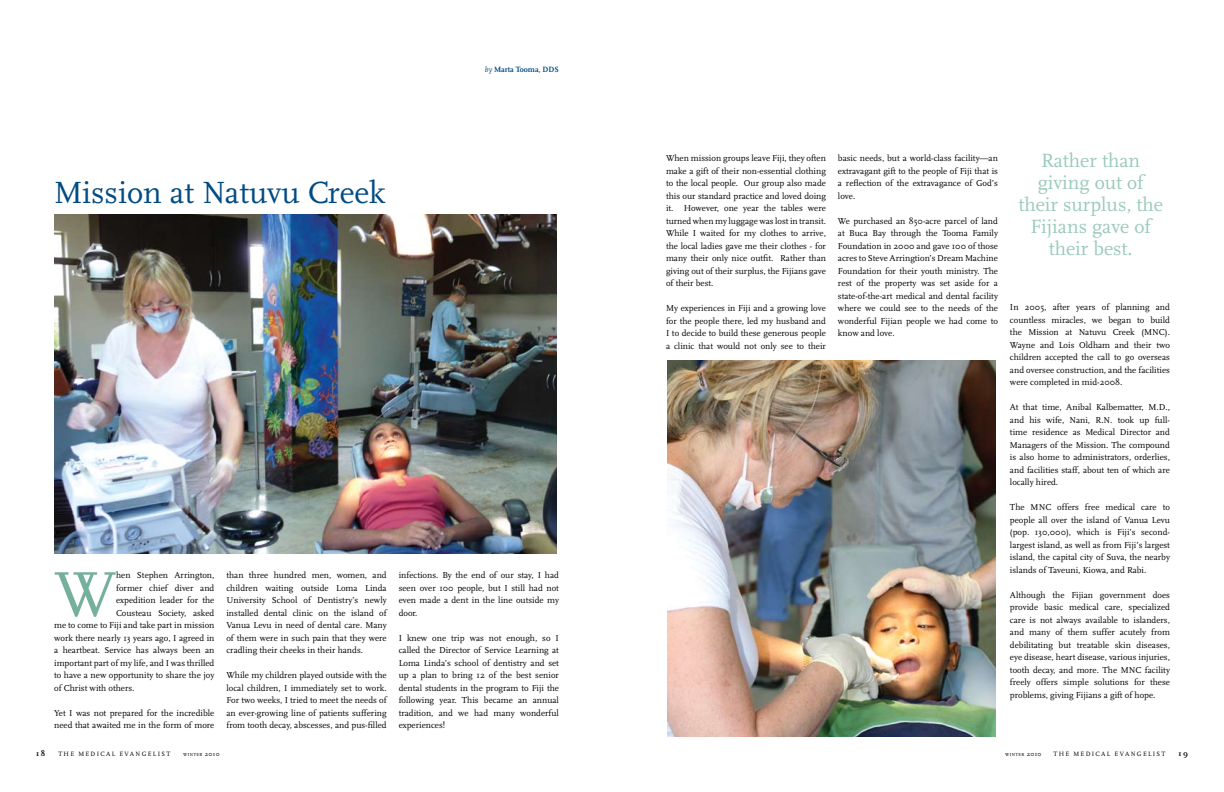
<style>
.page{position:relative;width:1224px;height:792px;background:#fff}
.page>*{position:absolute;margin:0;border:0;box-sizing:border-box;transform-origin:0 0}
.t1{font:65.8px "Scala";color:#75b09c}
.t2{font:32px "Scala";color:#004b83}
.t3{font:20px/22px "Scala";color:#9bcaba;text-align:center}
.t4{font:9px/12.5px "Scala";color:#000;text-align:justify}
.t5{font:700 8px "Scala";color:#004b83}
.t6{font:700 8px "Scala";color:#000}
.t7{font:6.5px "Scala";letter-spacing:.2em;color:#000}
.t8{font:4.6px "Scala";letter-spacing:.07em;color:#000}
.s1{font-weight:400;font-style:italic}
.s2{font-size:6.5px}
</style>
<div class="page">
<img style="left:54px;top:215px;width:503px;height:338px">
<img style="left:668px;top:361px;width:327px;height:375px">
<div style="left:666px;top:359px;width:331px;height:379px;border:1px solid #fff"></div>
<h2 class="t2" style="left:54px;top:175px;width:333px">Mission at Natuvu Creek</h2>
<p class="t5" style="left:485px;top:65px;width:76px"><span class="s1">by</span> Marta Tooma, DDS</p>
<h1 class="t1" style="left:54px;top:558px;width:64px">W</h1>
<p class="t4" style="left:116px;top:569px;width:100px">hen Stephen Arrington,</p>
<p class="t4" style="left:116px;top:582px;width:100px">former chief diver and</p>
<p class="t4" style="left:116px;top:594px;width:100px">expedition leader for the</p>
<p class="t4" style="left:116px;top:607px;width:100px">Cousteau Society, asked</p>
<p class="t4" style="left:54px;top:619px;width:162px">me to come to Fiji and take part in mission</p>
<p class="t4" style="left:54px;top:632px;width:162px">work there nearly 13 years ago, I agreed in</p>
<p class="t4" style="left:54px;top:644px;width:162px">a heartbeat. Service has always been an</p>
<p class="t4" style="left:54px;top:657px;width:162px">important part of my life, and I was thrilled</p>
<p class="t4" style="left:54px;top:669px;width:162px">to have a new opportunity to share the joy</p>
<p class="t4" style="left:54px;top:682px;width:82px">of Christ with others.</p>
<p class="t4" style="left:54px;top:707px;width:162px">Yet I was not prepared for the incredible need that awaited me in the form of more</p>
<p class="t4" style="left:226px;top:569px;width:162px">than three hundred men, women, and children waiting outside Loma Linda University School of Dentistry’s newly installed dental clinic on the island of Vanua Levu in need of dental care. Many of them were in such pain that they were cradling their cheeks in their hands.</p>
<p class="t4" style="left:226px;top:669px;width:162px">While my children played outside with the local children, I immediately set to work.<br>For two weeks, I tried to meet the needs of an ever-growing line of patients suffering from tooth decay, abscesses, and pus-filled</p>
<p class="t4" style="left:399px;top:569px;width:162px">infections. By the end of our stay, I had seen over 100 people, but I still had not even made a dent in the line outside my door.</p>
<p class="t4" style="left:399px;top:632px;width:162px;text-align:left">I knew one trip was not enough, so I called the Director of Service Learning at Loma Linda’s school of dentistry and set up a plan to bring 12 of the best senior dental students in the program to Fiji the following year. This became an annual tradition, and we had many wonderful experiences!</p>
<p class="t4" style="left:666px;top:152px;width:162px">When mission groups leave Fiji, they often make a gift of their non-essential clothing to the local people. Our group also made this our standard practice and loved doing it. However, one year the tables were turned when my luggage was lost in transit.<br>While I waited for my clothes to arrive, the local ladies gave me their clothes - for many their only nice outfit. Rather than giving out of their surplus, the Fijians gave of their best.</p>
<p class="t4" style="left:666px;top:302px;width:161px">My experiences in Fiji and a growing love for the people there, led my husband and I to decide to build these generous people a clinic that would not only see to their</p>
<p class="t4" style="left:838px;top:152px;width:162px">basic needs, but a world-class facility—an extravagant gift to the people of Fiji that is a reflection of the extravagance of God’s love.</p>
<p class="t4" style="left:838px;top:215px;width:162px">We purchased an 850-acre parcel of land at Buca Bay through the Tooma Family Foundation in 2000 and gave 100 of those acres to Steve Arringtion’s Dream Machine Foundation for their youth ministry. The rest of the property was set aside for a state-of-the-art medical and dental facility where we could see to the needs of the wonderful Fijian people we had come to know and love.</p>
<h3 class="t3" style="left:1018px;top:150px;width:146px">Rather than giving out of their surplus, the<br>Fijians gave of their best.</h3>
<p class="t4" style="left:1010px;top:301px;width:162px">In 2005, after years of planning and countless miracles, we began to build the Mission at Natuvu Creek (MNC).<br>Wayne and Lois Oldham and their two children accepted the call to go overseas and oversee construction, and the facilities were completed in mid-2008.</p>
<p class="t4" style="left:1010px;top:401px;width:162px">At that time, Anibal Kalbematter, M.D., and his wife, Nani, R.N. took up full&shy;time residence as Medical Director and Managers of the Mission. The compound is also home to administrators, orderlies, and facilities staff, about ten of which are locally hired.</p>
<p class="t4" style="left:1010px;top:501px;width:36px">The MNC</p>
<p class="t4" style="left:1010px;top:501px;width:162px;text-indent:47px">offers free medical care to people all over the island of Vanua Levu (pop. 130,000), which is Fiji’s second&shy;largest island, as well as from Fiji’s largest island, the capital city of Suva, the nearby islands of Taveuni, Kiowa, and Rabi.</p>
<p class="t4" style="left:1010px;top:589px;width:162px">Although the Fijian government does provide basic medical care, specialized care is not always available to islanders, and many of them suffer acutely from debilitating but treatable skin diseases, eye disease, heart disease, various injuries, tooth decay, and more. The MNC facility freely offers simple solutions for these problems, giving Fijians a gift of hope.</p>
<p class="t6" style="left:36px;top:749px;width:11px">18</p>
<p class="t7" style="left:58px;top:750px;width:113px">th e m ed ica l eva ngelis t</p>
<p class="t8" style="left:183px;top:752px;width:38px">WINTER <span class="s2">2010</span></p>
<p class="t8" style="left:1005px;top:752px;width:38px">WINTER <span class="s2">2010</span></p>
<p class="t7" style="left:1054px;top:750px;width:113px">th e m ed ica l eva ngelis t</p>
<p class="t6" style="left:1178px;top:749px;width:11px">19</p>
</div>
